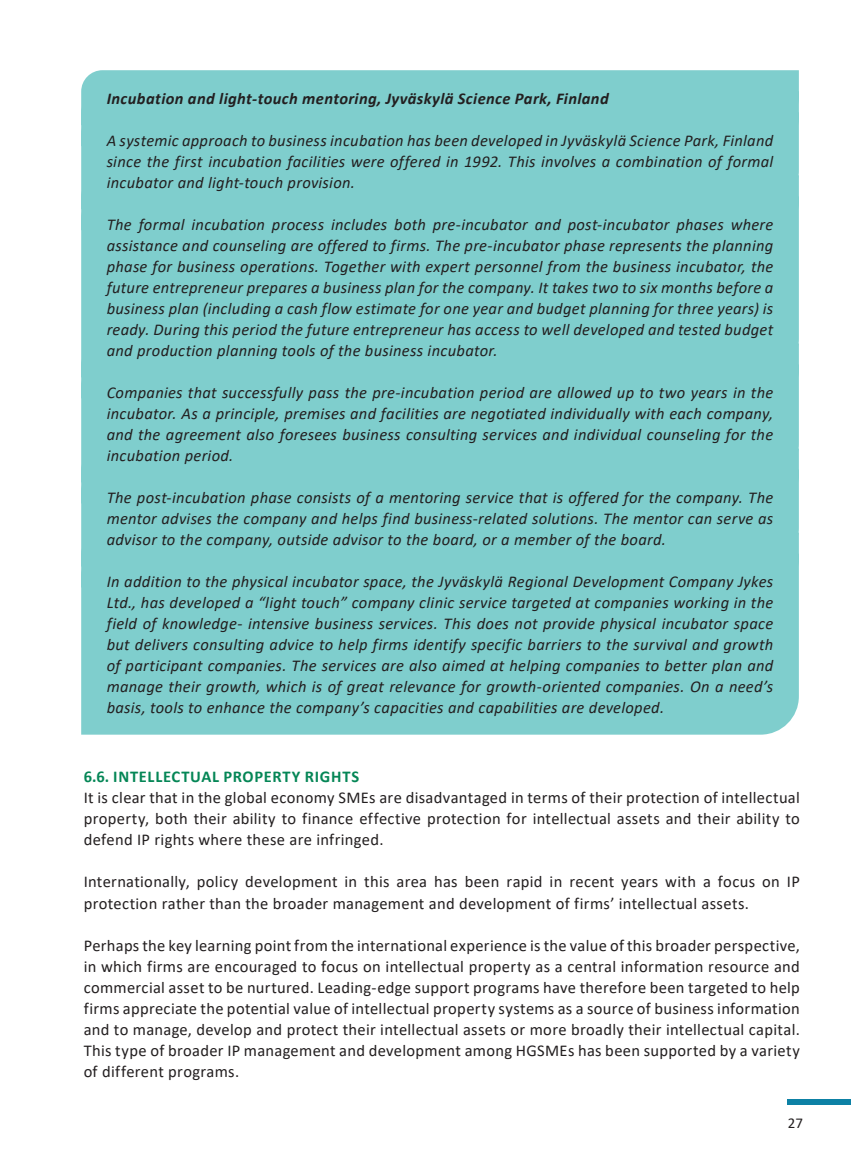
<style>
.page{position:relative;width:851px;height:1149px;background:#fff}
.page>*{position:absolute;margin:0;border:0;box-sizing:border-box;transform-origin:0 0}
.t1{font:italic 16.5px/21px "Calibri";letter-spacing:.02em;color:#231f20;text-align:justify}
.t2{font:16.5px/21px "Calibri";letter-spacing:.015em;color:#231f20;text-align:justify}
.t3{font:italic 700 16.5px "Calibri";letter-spacing:.02em;color:#231f20}
.t4{font:700 16.5px "Calibri";letter-spacing:.045em;color:#058656}
.t5{font:15px "Calibri";color:#231f20}
</style>
<div class="page">
<div style="left:787px;top:1098px;width:63px;height:6px;background:#0d81a5"></div>
<div style="left:81px;top:70px;width:717px;height:21px;background:#7fcecd"></div>
<div style="left:81px;top:91px;width:717px;height:21px;background:#7fcecd"></div>
<div style="left:81px;top:112px;width:717px;height:63px;background:#7fcecd"></div>
<div style="left:81px;top:175px;width:717px;height:21px;background:#7fcecd"></div>
<div style="left:81px;top:196px;width:717px;height:147px;background:#7fcecd"></div>
<div style="left:81px;top:343px;width:717px;height:21px;background:#7fcecd"></div>
<div style="left:81px;top:364px;width:717px;height:84px;background:#7fcecd"></div>
<div style="left:81px;top:448px;width:717px;height:21px;background:#7fcecd"></div>
<div style="left:81px;top:469px;width:717px;height:63px;background:#7fcecd"></div>
<div style="left:81px;top:532px;width:717px;height:21px;background:#7fcecd"></div>
<div style="left:81px;top:553px;width:717px;height:181px;background:#7fcecd"></div>
<p class="t3" style="left:107px;top:87px;width:503px">Incubation and light-touch mentoring, Jyväskylä Science Park, Finland</p>
<p class="t1" style="left:107px;top:129px;width:668px">A systemic approach to business incubation has been developed in Jyväskylä Science Park, Finland since the first incubation facilities were offered in 1992. This involves a combination of formal incubator and light-touch provision.</p>
<p class="t1" style="left:107px;top:213px;width:668px">The formal incubation process includes both pre-incubator and post-incubator phases where assistance and counseling are offered to firms. The pre-incubator phase represents the planning phase for business operations. Together with expert personnel from the business incubator, the future entrepreneur prepares a business plan for the company. It takes two to six months before a business plan (including a cash flow estimate for one year and budget planning for three years) is ready. During this period the future entrepreneur has access to well developed and tested budget and production planning tools of the business incubator.</p>
<p class="t1" style="left:107px;top:381px;width:668px">Companies that successfully pass the pre-incubation period are allowed up to two years in the incubator. As a principle, premises and facilities are negotiated individually with each company, and the agreement also foresees business consulting services and individual counseling for the incubation period.</p>
<p class="t1" style="left:107px;top:486px;width:668px">The post-incubation phase consists of a mentoring service that is offered for the company. The mentor advises the company and helps find business-related solutions. The mentor can serve as advisor to the company, outside advisor to the board, or a member of the board.</p>
<p class="t1" style="left:107px;top:570px;width:668px">In addition to the physical incubator space, the Jyväskylä Regional Development Company Jykes Ltd., has developed a “light touch” company clinic service targeted at companies working in the field of knowledge- intensive business services. This does not provide physical incubator space but delivers consulting advice to help firms identify specific barriers to the survival and growth of participant companies. The services are also aimed at helping companies to better plan and manage their growth, which is of great relevance for growth-oriented companies. On a need’s basis, tools to enhance the company’s capacities and capabilities are developed.</p>
<p class="t4" style="left:84px;top:765px;width:277px">6.6. INTELLECTUAL PROPERTY RIGHTS</p>
<p class="t2" style="left:84px;top:786px;width:717px">It is clear that in the global economy SMEs are disadvantaged in terms of their protection of intellectual property, both their ability to finance effective protection for intellectual assets and their ability to defend IP rights where these are infringed.</p>
<p class="t2" style="left:84px;top:870px;width:717px">Internationally, policy development in this area has been rapid in recent years with a focus on IP protection rather than the broader management and development of firms’ intellectual assets.</p>
<p class="t2" style="left:84px;top:933px;width:717px">Perhaps the key learning point from the international experience is the value of this broader perspective, in which firms are encouraged to focus on intellectual property as a central information resource and commercial asset to be nurtured. Leading-edge support programs have therefore been targeted to help firms appreciate the potential value of intellectual property systems as a source of business information and to manage, develop and protect their intellectual assets or more broadly their intellectual capital.<br>This type of broader IP management and development among HGSMEs has been supported by a variety of different programs.</p>
<p class="t5" style="left:787px;top:1111px;width:17px">27</p>
</div>
